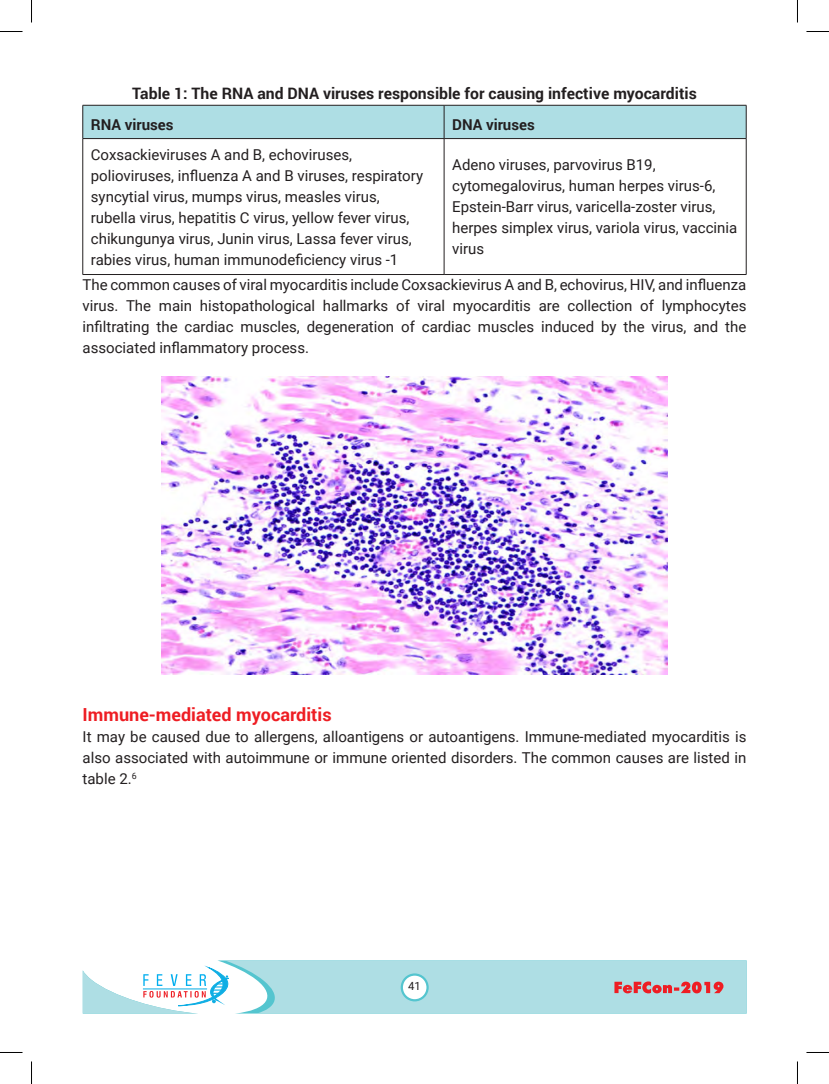
<style>
.page{position:relative;width:829px;height:1084px;background:#fff}
.page>*{position:absolute;margin:0;border:0;box-sizing:border-box;transform-origin:0 0}
.Raju_subhead{font:700 18px "Roboto";color:#ee1d23}
.Raju_subhead-2{font:700 15.75px "Roboto";color:#231f20}
.Raju_Body{font:15px/21px "Roboto";color:#231f20}
.Raju_Body-2{font:700 15px "Roboto";color:#231f20}
.t1{font:11.25px "Roboto";color:#231f20}
</style>
<div class="page">
<svg style="left:83px;top:960px;width:663px;height:53px"></svg>
<div style="left:83px;top:106px;width:662px;height:32px;background:#aedee4"></div>
<hr style="left:83px;top:105px;width:361px;height:1px;background:#231f20">
<hr style="left:82px;top:105px;width:1px;height:33px;background:#231f20">
<hr style="left:444px;top:105px;width:302px;height:1px;background:#231f20">
<hr style="left:444px;top:105px;width:1px;height:33px;background:#231f20">
<hr style="left:745px;top:105px;width:1px;height:33px;background:#231f20">
<hr style="left:83px;top:138px;width:361px;height:1px;background:#231f20">
<hr style="left:82px;top:139px;width:1px;height:135px;background:#231f20">
<hr style="left:444px;top:138px;width:302px;height:1px;background:#231f20">
<hr style="left:444px;top:139px;width:1px;height:135px;background:#231f20">
<hr style="left:745px;top:139px;width:1px;height:135px;background:#231f20">
<hr style="left:83px;top:274px;width:361px;height:1px;background:#231f20">
<hr style="left:444px;top:274px;width:302px;height:1px;background:#231f20">
<img style="left:162px;top:377px;width:505px;height:297px">
<svg style="left:0;top:31px;width:22px;height:1px"></svg>
<svg style="left:806px;top:31px;width:22px;height:1px"></svg>
<svg style="left:0;top:1052px;width:22px;height:1px"></svg>
<svg style="left:806px;top:1052px;width:22px;height:1px"></svg>
<svg style="left:31px;top:0;width:1px;height:23px"></svg>
<svg style="left:31px;top:1061px;width:1px;height:22px"></svg>
<svg style="left:797px;top:0;width:1px;height:23px"></svg>
<svg style="left:797px;top:1061px;width:1px;height:22px"></svg>
<p class="Raju_subhead-2" style="left:132px;top:82px;width:566px">Table 1: The RNA and DNA viruses responsible for causing infective myocarditis</p>
<p class="Raju_Body-2" style="left:91px;top:114px;width:84px">RNA viruses</p>
<p class="Raju_Body-2" style="left:452px;top:114px;width:84px">DNA viruses</p>
<p class="Raju_Body" style="left:91px;top:143px;width:333px">Coxsackieviruses A and B, echoviruses, polioviruses, influenza A and B viruses, respiratory syncytial virus, mumps virus, measles virus, rubella virus, hepatitis C virus, yellow fever virus, chikungunya virus, Junin virus, Lassa fever virus, rabies virus, human immunodeficiency virus -1</p>
<p class="Raju_Body" style="left:452px;top:154px;width:286px">Adeno viruses, parvovirus B19, cytomegalovirus, human herpes virus-6, Epstein-Barr virus, varicella-zoster virus, herpes simplex virus, variola virus, vaccinia virus</p>
<p class="Raju_Body" style="left:83px;top:273px;width:665px;text-align:justify">The common causes of viral myocarditis include Coxsackievirus A and B, echovirus, HIV, and influenza virus. The main histopathological hallmarks of viral myocarditis are collection of lymphocytes infiltrating the cardiac muscles, degeneration of cardiac muscles induced by the virus, and the associated inflammatory process.</p>
<p class="Raju_subhead" style="left:83px;top:701px;width:250px">Immune-mediated myocarditis</p>
<p class="Raju_Body" style="left:83px;top:725px;width:665px;text-align:justify">It may be caused due to allergens, alloantigens or autoantigens. Immune-mediated myocarditis is also associated with autoimmune or immune oriented disorders. The common causes are listed in table 2.<sup>6</sup></p>
<p class="t1" style="left:408px;top:978px;width:14px">41</p>
</div>
